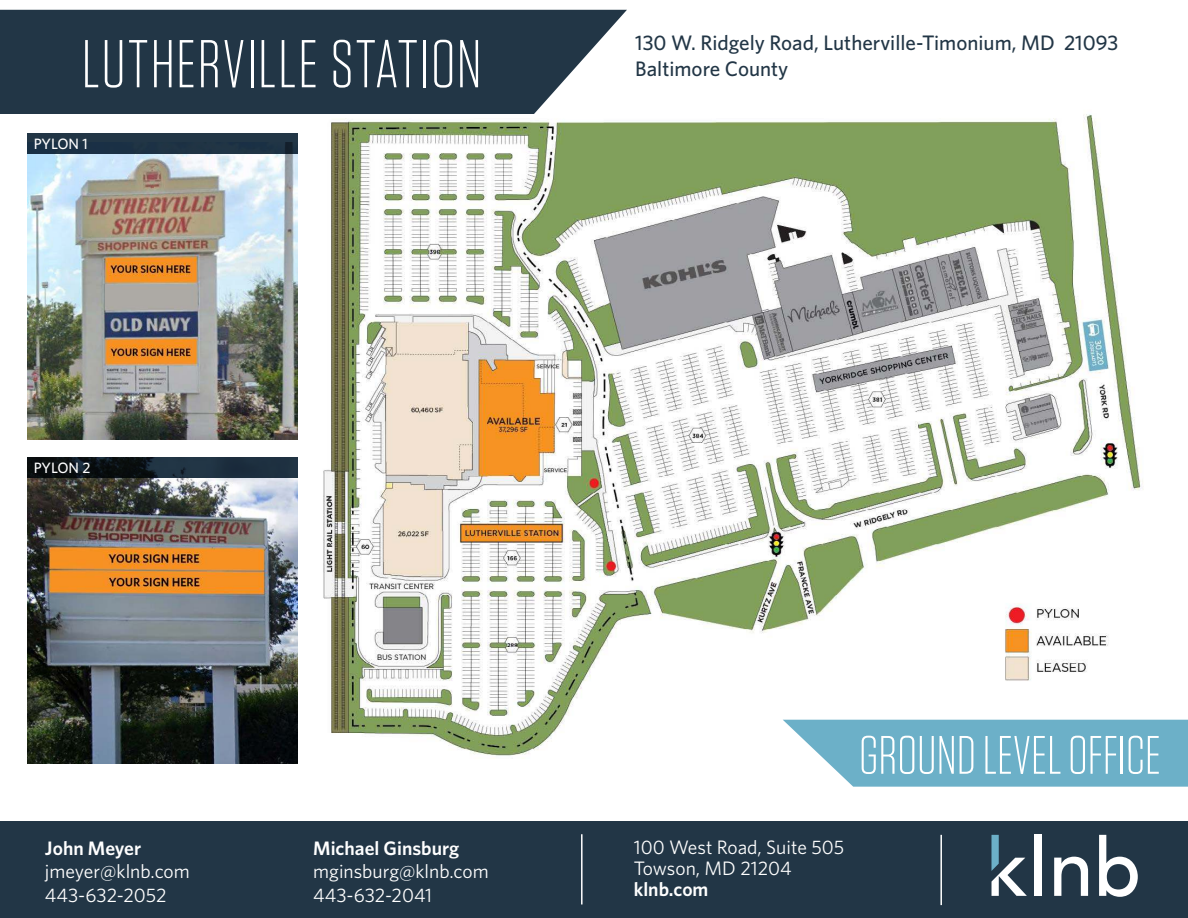
<style>
.page{position:relative;width:1188px;height:918px;background:#fff}
.page>*{position:absolute;margin:0;border:0;box-sizing:border-box;transform-origin:0 0}
.t1{font:300 67.5px "Tungsten";letter-spacing:.02em;color:#fff}
.t2{font:300 54px "Tungsten";color:#fff}
.t3{font:500 21px/25.2px "Whitney";color:#223646}
.t4{font:19.5px/23.4px "Whitney";color:#fff}
.t5{font:600 19.5px "Whitney";color:#fff}
.t6{font:500 15px "Whitney";letter-spacing:-.01em;color:#fff}
</style>
<div class="page">
<img style="left:323px;top:114px;width:838px;height:645px">
<svg style="left:783px;top:720px;width:405px;height:67px;background:#79b7cd"></svg>
<img style="left:27px;top:153px;width:271px;height:286px">
<img style="left:27px;top:478px;width:271px;height:286px">
<div style="left:27px;top:133px;width:271px;height:20px;background:#223646"></div>
<svg style="left:27px;top:457px;width:271px;height:21px;background:#15222c"></svg>
<svg style="left:0;top:10px;width:627px;height:104px;background:#324453"></svg>
<div style="left:0;top:822px;width:1188px;height:96px;background:#223646"></div>
<hr style="left:581px;top:834px;width:2px;height:70px;background:#fff">
<svg style="left:991px;top:835px;width:36px;height:61px"></svg>
<div style="left:1035px;top:835px;width:7px;height:61px;background:#fff"></div>
<svg style="left:1054px;top:857px;width:34px;height:39px"></svg>
<svg style="left:1099px;top:835px;width:39px;height:62px"></svg>
<hr style="left:940px;top:835px;width:2px;height:70px;background:#fff">
<h1 class="t1" style="left:82px;top:33px;width:402px">LUTHERVILLE STATION</h1>
<p class="t6" style="left:34px;top:137px;width:56px">PYLON 1</p>
<p class="t6" style="left:34px;top:461px;width:58px">PYLON 2</p>
<p class="t5" style="left:45px;top:839px;width:98px">John Meyer</p>
<p class="t4" style="left:45px;top:861px;width:146px">jmeyer@klnb.com<br>443-632-2052</p>
<p class="t5" style="left:313px;top:839px;width:148px">Michael Ginsburg</p>
<p class="t4" style="left:313px;top:861px;width:177px">mginsburg@klnb.com<br>443-632-2041</p>
<p class="t3" style="left:635px;top:32px;width:484px">130 W. Ridgely Road, Lutherville-Timonium, MD 21093<br>Baltimore County</p>
<h2 class="t2" style="left:859px;top:731px;width:303px">GROUND LEVEL OFFICE</h2>
<p class="t4" style="left:634px;top:838px;width:212px;line-height:21px">100 West Road, Suite 505<br>Towson, MD 21204</p>
<p class="t5" style="left:634px;top:881px;width:76px">klnb.com</p>
</div>
